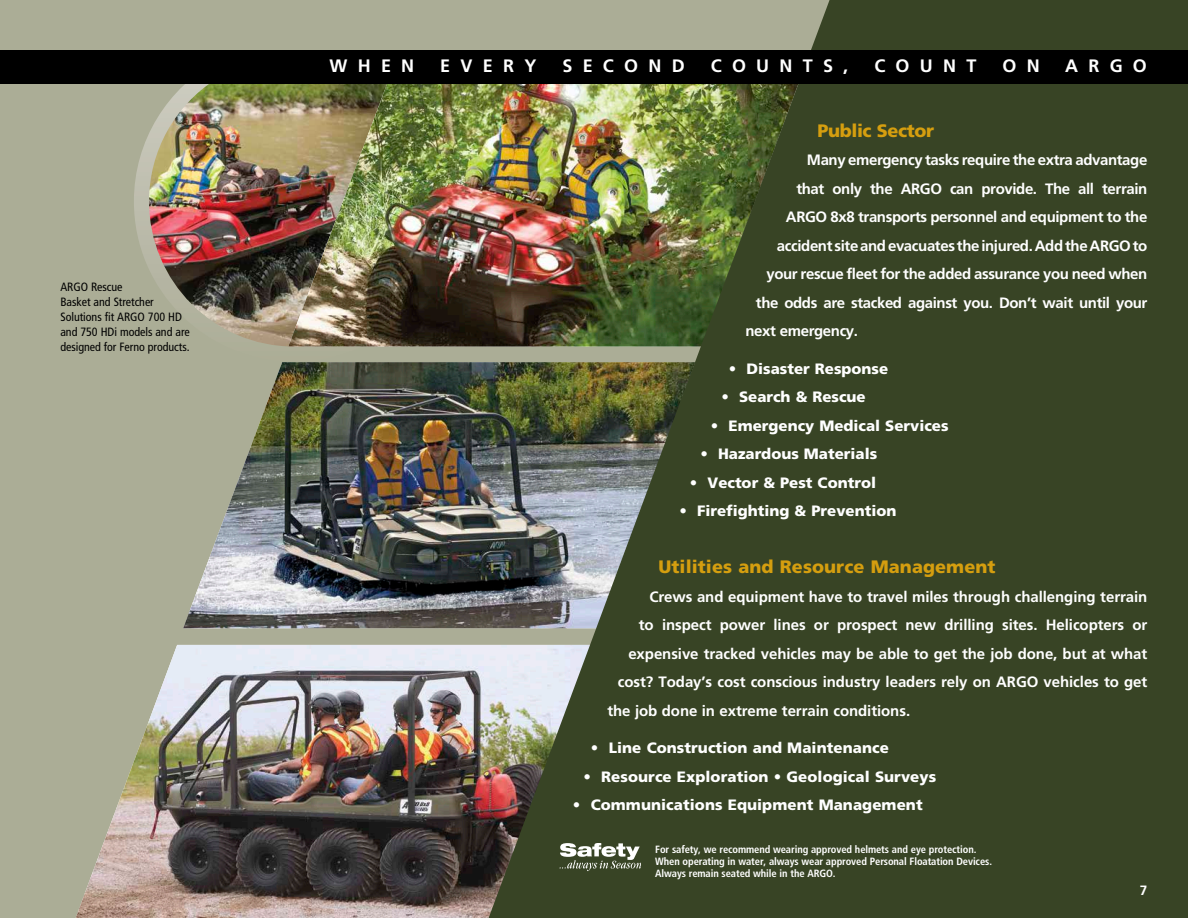
<style>
.page{position:relative;width:1188px;height:918px;background:#fff}
.page>*{position:absolute;margin:0;border:0;box-sizing:border-box;transform-origin:0 0}
.t1{font:700 18px "Frutiger";letter-spacing:.57em;color:#fff}
.t2{font:900 18px "Frutiger";letter-spacing:.005em;color:#d59e0f}
.t3{font:900 18px "Frutiger";letter-spacing:-.02em;color:#d59e0f}
.t4{font:700 15px "Frutiger";letter-spacing:-.025em;color:#fff}
.t5{font:700 15px "Frutiger";letter-spacing:-.005em;color:#fff}
.t6{font:900 15px "Frutiger";color:#fff}
.t7{font:700 13.5px "Frutiger";color:#fff}
.t8{font:condensed 12px/15px "Frutiger";letter-spacing:-.005em;color:#000}
.t9{font:700 condensed 10.5px/12px "Frutiger";letter-spacing:-.01em;color:#fff}
</style>
<div class="page">
<div style="left:0;top:0;width:996px;height:918px;background:#abad96"></div>
<svg style="left:134px;top:83px;width:15px;height:185px"></svg>
<img style="left:149px;top:83px;width:139px;height:264px">
<img style="left:288px;top:83px;width:201px;height:264px">
<img style="left:76px;top:645px;width:413px;height:273px">
<img style="left:183px;top:362px;width:306px;height:266px">
<img style="left:489px;top:0;width:699px;height:918px">
<div style="left:0;top:50px;width:1188px;height:33px;background:#000"></div>
<svg style="left:560px;top:843px;width:81px;height:28px"></svg>
<p class="t8" style="left:60px;top:280px;width:131px">ARGO Rescue<br>Basket and Stretcher<br>Solutions fit ARGO 700 HD and 750 HDi models and are designed for Ferno products.</p>
<p class="t1" style="left:330px;top:55px;width:48px">W hen</p>
<p class="t1" style="left:440px;top:55px;width:41px">E very</p>
<p class="t1" style="left:562px;top:55px;width:42px">S econd</p>
<p class="t1" style="left:711px;top:55px;width:43px">C ounts</p>
<p class="t1" style="left:843px;top:55px;width:7px">,</p>
<p class="t1" style="left:874px;top:55px;width:104px">COUNT</p>
<p class="t1" style="left:1002px;top:55px;width:39px">O N</p>
<p class="t1" style="left:1065px;top:55px;width:83px">ARGO</p>
<p class="t3" style="left:817px;top:119px;width:118px">Public Sector</p>
<p class="t4" style="left:807px;top:151px;width:342px">Many emergency tasks require the extra advantage</p>
<p class="t4" style="left:796px;top:180px;width:353px">that only the ARGO can provide. The all terrain</p>
<p class="t4" style="left:786px;top:208px;width:363px">ARGO 8x8 transports personnel and equipment to the</p>
<p class="t4" style="left:777px;top:237px;width:372px">accident site and evacuates the injured. Add the ARGO to</p>
<p class="t4" style="left:766px;top:265px;width:382px">your rescue fleet for the added assurance you need when</p>
<p class="t4" style="left:756px;top:294px;width:393px">the odds are stacked against you. Don’t wait until your</p>
<p class="t4" style="left:745px;top:322px;width:114px">next emergency.</p>
<p class="t6" style="left:729px;top:359px;width:161px">• Disaster Response</p>
<p class="t6" style="left:721px;top:388px;width:146px">• Search &amp; Rescue</p>
<p class="t6" style="left:711px;top:416px;width:239px">• Emergency Medical Services</p>
<p class="t6" style="left:700px;top:445px;width:178px">• Hazardous Materials</p>
<p class="t6" style="left:690px;top:473px;width:188px">• Vector &amp; Pest Control</p>
<p class="t6" style="left:679px;top:502px;width:218px">• Firefighting &amp; Prevention</p>
<p class="t2" style="left:658px;top:556px;width:339px">Utilities and Resource Management</p>
<p class="t5" style="left:649px;top:588px;width:500px">Crews and equipment have to travel miles through challenging terrain</p>
<p class="t5" style="left:639px;top:616px;width:510px">to inspect power lines or prospect new drilling sites. Helicopters or</p>
<p class="t5" style="left:628px;top:645px;width:520px">expensive tracked vehicles may be able to get the job done, but at what</p>
<p class="t5" style="left:618px;top:673px;width:531px">cost? Today’s cost conscious industry leaders rely on ARGO vehicles to get</p>
<p class="t5" style="left:607px;top:702px;width:304px">the job done in extreme terrain conditions.</p>
<p class="t6" style="left:591px;top:739px;width:299px">• Line Construction and Maintenance</p>
<p class="t6" style="left:583px;top:767px;width:354px">• Resource Exploration • Geological Surveys</p>
<p class="t6" style="left:573px;top:796px;width:351px">• Communications Equipment Management</p>
<p class="t9" style="left:655px;top:843px;width:338px">For safety, we recommend wearing approved helmets and eye protection.<br>When operating in water, always wear approved Personal Floatation Devices.<br>Always remain seated while in the ARGO.</p>
<p class="t7" style="left:1140px;top:882px;width:9px">7</p>
</div>
